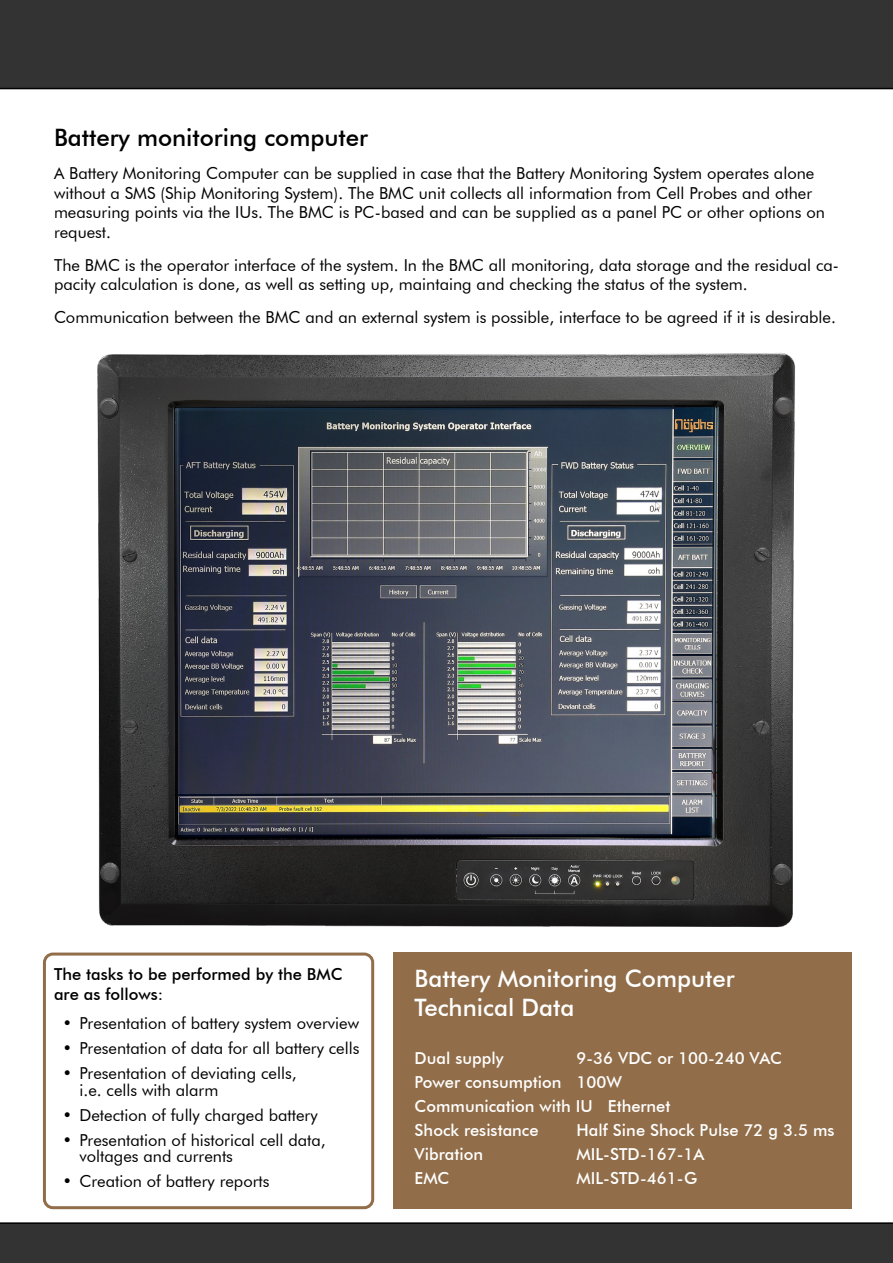
<style>
.page{position:relative;width:893px;height:1263px;background:#fff}
.page>*{position:absolute;margin:0;border:0;box-sizing:border-box;transform-origin:0 0}
.Faktraruta_rubrik{font:500 24px/28.8px "Futura BT";color:#fff}
.Rubrik_Brödtext_Futu{font:500 24px "Futura BT";color:#000}
.Brödtext_Futura_BT{font:16.5px/19.8px "Futura BT";color:#000}
.Faktaruta_Futura{font:500 16.5px "Futura BT";color:#fff}
.Brödtext_Futura_BT-2{font:500 16.5px/19.8px "Futura BT";color:#000}
</style>
<div class="page">
<div style="left:0;top:0;width:893px;height:89px;background:#333"></div>
<div style="left:0;top:1222px;width:893px;height:41px;background:#333"></div>
<div style="left:394px;top:952px;width:458px;height:257px;background:#916d49"></div>
<div style="left:43px;top:952px;width:331px;height:257px;border:3px solid #916d49;border-radius:9px"></div>
<img style="left:97px;top:353px;width:698px;height:575px">
<p class="Rubrik_Brödtext_Futu" style="left:54px;top:123px;width:315px">Battery monitoring computer</p>
<p class="Brödtext_Futura_BT" style="left:54px;top:163px;width:772px">A Battery Monitoring Computer can be supplied in case that the Battery Monitoring System operates alone without a SMS (Ship Monitoring System). The BMC unit collects all information from Cell Probes and other measuring points via the IUs. The BMC is PC-based and can be supplied as a panel PC or other options on request.</p>
<p class="Brödtext_Futura_BT" style="left:54px;top:255px;width:786px">The BMC is the operator interface of the system. In the BMC all monitoring, data storage and the residual ca&shy;pacity calculation is done, as well as setting up, maintaing and checking the status of the system.</p>
<p class="Brödtext_Futura_BT" style="left:54px;top:307px;width:783px">Communication between the BMC and an external system is possible, interface to be agreed if it is desirable.</p>
<p class="Brödtext_Futura_BT-2" style="left:54px;top:964px;width:290px">The tasks to be performed by the BMC are as follows:</p>
<p class="Brödtext_Futura_BT" style="left:63px;top:1013px;width:298px">• Presentation of battery system overview</p>
<p class="Brödtext_Futura_BT" style="left:63px;top:1038px;width:298px">• Presentation of data for all battery cells</p>
<p class="Brödtext_Futura_BT" style="left:80px;top:1065px;width:219px;line-height:16.5px;text-indent:-17px">• Presentation of deviating cells, i.e. cells with alarm</p>
<p class="Brödtext_Futura_BT" style="left:63px;top:1105px;width:257px">• Detection of fully charged battery</p>
<p class="Brödtext_Futura_BT" style="left:80px;top:1131px;width:248px;line-height:16.5px;text-indent:-17px">• Presentation of historical cell data, voltages and currents</p>
<p class="Brödtext_Futura_BT" style="left:63px;top:1171px;width:209px">• Creation of battery reports</p>
<p class="Faktraruta_rubrik" style="left:415px;top:963px;width:321px">Battery Monitoring Computer<br>Technical Data</p>
<p class="Faktaruta_Futura" style="left:415px;top:1048px;width:90px">Dual supply</p>
<p class="Faktaruta_Futura" style="left:577px;top:1048px;width:207px">9-36 VDC or 100-240 VAC</p>
<p class="Faktaruta_Futura" style="left:415px;top:1072px;width:209px">Power consumption 100W</p>
<p class="Faktaruta_Futura" style="left:415px;top:1096px;width:257px">Communication with IU Ethernet</p>
<p class="Faktaruta_Futura" style="left:415px;top:1120px;width:126px">Shock resistance</p>
<p class="Faktaruta_Futura" style="left:577px;top:1120px;width:259px">Half Sine Shock Pulse 72 g 3.5 ms</p>
<p class="Faktaruta_Futura" style="left:415px;top:1144px;width:70px">Vibration</p>
<p class="Faktaruta_Futura" style="left:577px;top:1144px;width:129px">MIL-STD-167-1A</p>
<p class="Faktaruta_Futura" style="left:415px;top:1168px;width:36px">EMC</p>
<p class="Faktaruta_Futura" style="left:577px;top:1168px;width:122px">MIL-STD-461-G</p>
</div>
